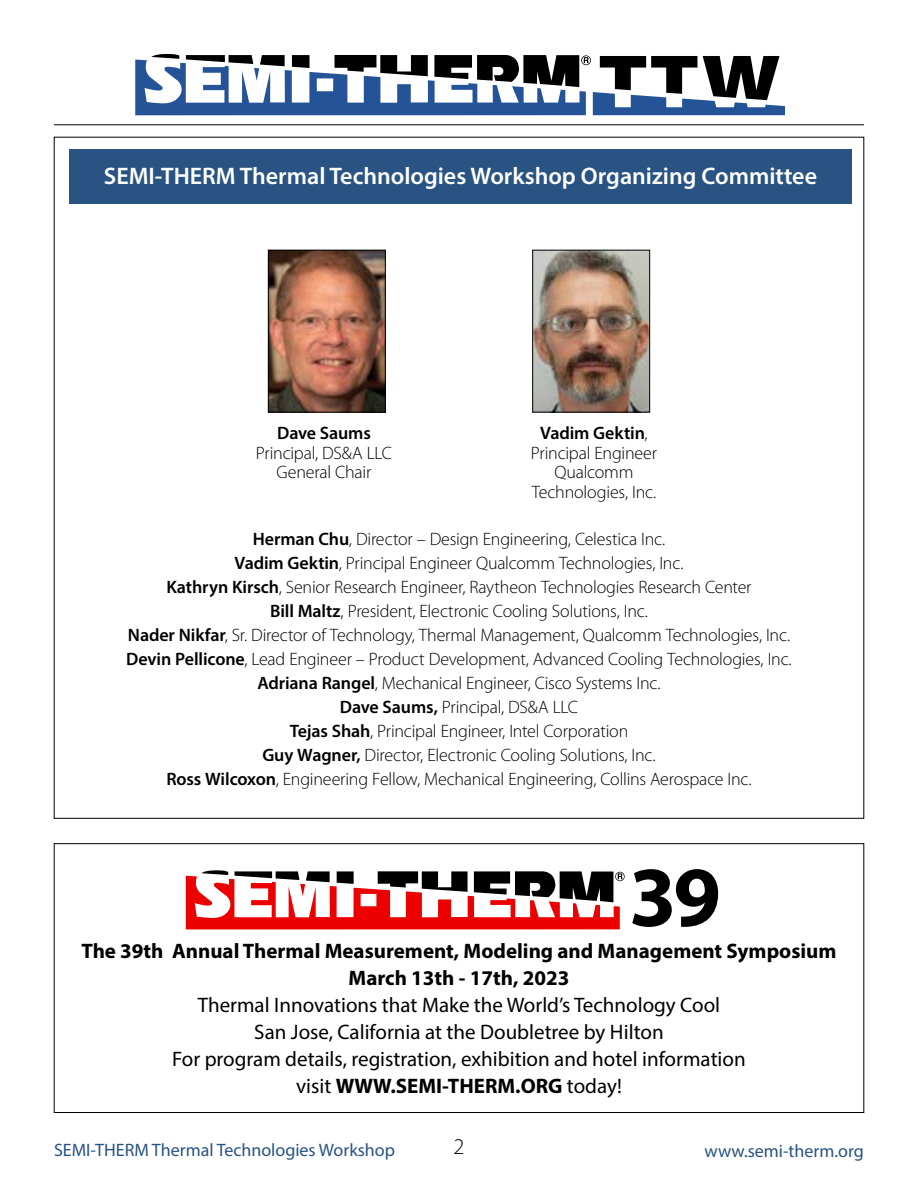
<style>
.page{position:relative;width:918px;height:1188px;background:#fff}
.page>*{position:absolute;margin:0;border:0;box-sizing:border-box;transform-origin:0 0}
.t1{font:700 85.95px "Myriad Pro";color:#000}
.t2{font:600 24px "Myriad Pro";color:#fff}
.t3{font:300 22.5px "Myriad Pro";color:#000}
.t4{font:21px/27px "Myriad Pro";color:#000;text-align:center}
.t5{font:700 21px/27px "Myriad Pro";color:#000;text-align:center}
.t6{font:300 18px/24px "Myriad Pro";letter-spacing:-.015em;color:#000;text-align:center}
.t7{font:18px "Myriad Pro";color:#285382}
.t8{font:600 18px "Myriad Pro";letter-spacing:-.01em;color:#000}
.s1{font-weight:600}
.s2{font-weight:700}
</style>
<div class="page">
<hr style="left:54px;top:124px;width:810px;height:1px;background:#000">
<svg style="left:135px;top:54px;width:650px;height:61px"></svg>
<div style="left:69px;top:149px;width:783px;height:55px;background:#285382"></div>
<img style="left:534px;top:252px;width:114px;height:158px">
<div style="left:532px;top:250px;width:118px;height:162px;border:1px solid #000"></div>
<img style="left:270px;top:252px;width:114px;height:158px">
<div style="left:268px;top:250px;width:118px;height:162px;border:1px solid #000"></div>
<svg style="left:186px;top:870px;width:436px;height:59px"></svg>
<h2 class="t2" style="left:104px;top:161px;width:715px">SEMI-THERM Thermal Technologies Workshop Organizing Committee</h2>
<p class="t6" style="left:531px;top:424px;width:128px;line-height:19.5px"><span class="s1">Vadim Gektin</span>,<br>Principal Engineer<br>Qualcomm<br>Technologies, Inc.</p>
<p class="t6" style="left:126px;top:527px;width:667px"><span class="s1">Herman Chu</span>, Director – Design Engineering, Celestica Inc.<br><span class="s1">Vadim Gektin</span>, Principal Engineer Qualcomm Technologies, Inc.<br><span class="s1">Kathryn Kirsch</span>, Senior Research Engineer, Raytheon Technologies Research Center<br><span class="s1">Bill Maltz</span>, President, Electronic Cooling Solutions, Inc.<br><span class="s1">Nader Nikfar</span>, Sr. Director of Technology, Thermal Management, Qualcomm Technologies, Inc.<br><span class="s1">Devin Pellicone</span>, Lead Engineer – Product Development, Advanced Cooling Technologies, Inc.<br><span class="s1">Adriana Rangel</span>, Mechanical Engineer, Cisco Systems Inc.<br><span class="s1">Dave Saums,</span> Principal, DS&amp;A LLC<br><span class="s1">Tejas Shah</span>, Principal Engineer, Intel Corporation<br><span class="s1">Guy Wagner,</span> Director, Electronic Cooling Solutions, Inc.<br><span class="s1">Ross Wilcoxon</span>, Engineering Fellow, Mechanical Engineering, Collins Aerospace Inc.</p>
<p class="t8" style="left:277px;top:422px;width:95px">Dave Saums</p>
<p class="t6" style="left:256px;top:443px;width:138px;line-height:19.5px">Principal, DS&amp;A LLC<br>General Chair</p>
<h1 class="t1" style="left:629px;top:841px;width:94px">39</h1>
<p class="t5" style="left:81px;top:937px;width:757px">The 39th Annual Thermal Measurement, Modeling and Management Symposium<br>March 13th - 17th, 2023</p>
<p class="t4" style="left:172px;top:991px;width:575px">Thermal Innovations that Make the World’s Technology Cool<br>San Jose, California at the Doubletree by Hilton<br>For program details, registration, exhibition and hotel information visit <span class="s2">WWW.SEMI-THERM.ORG</span> today!</p>
<p class="t7" style="left:54px;top:1139px;width:343px">SEMI-THERM Thermal Technologies Workshop</p>
<p class="t3" style="left:454px;top:1134px;width:12px">2</p>
<p class="t7" style="left:705px;top:1140px;width:161px">www.semi-therm.org</p>
</div>
